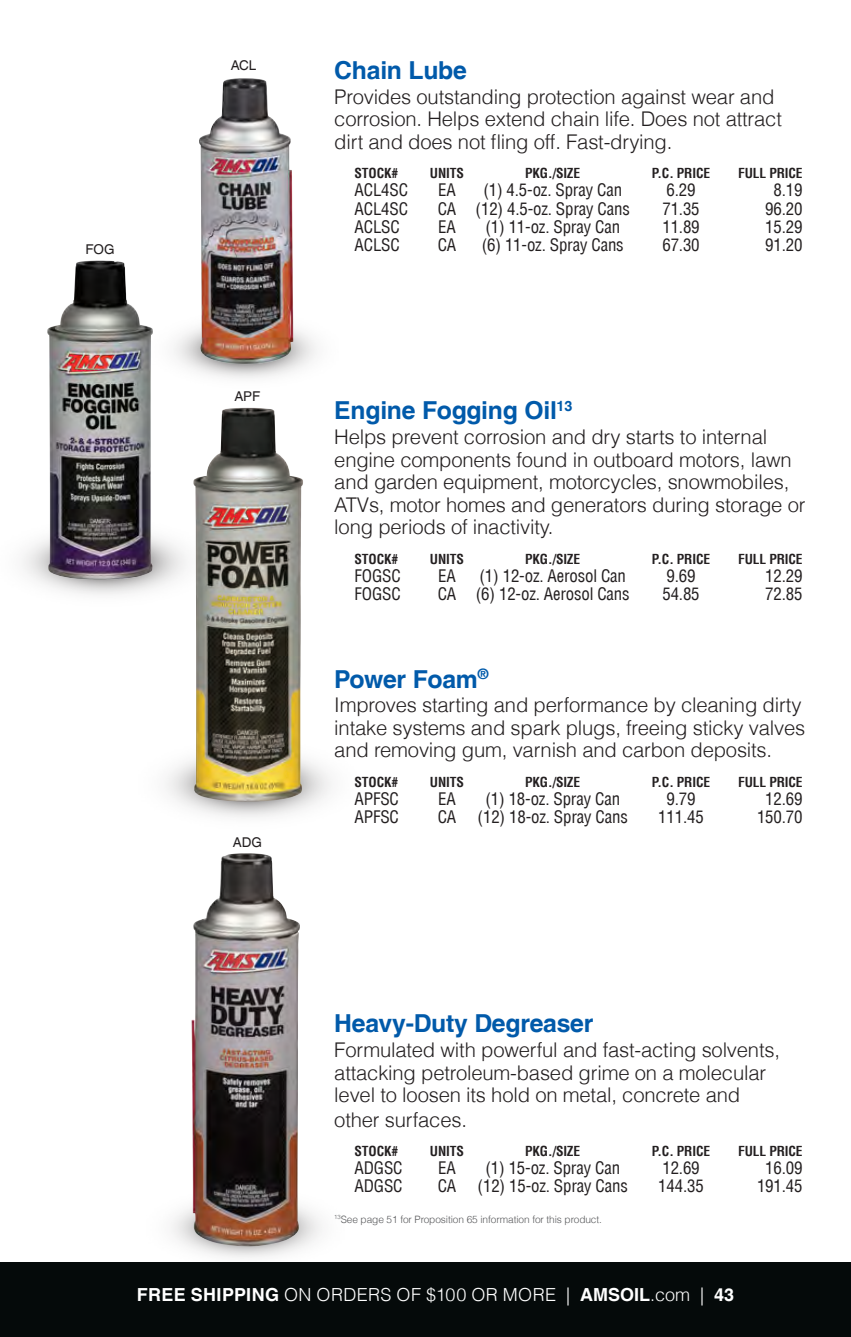
<style>
.page{position:relative;width:851px;height:1337px;background:#fff}
.page>*{position:absolute;margin:0;border:0;box-sizing:border-box;transform-origin:0 0}
.ProductName-Blue{font:700 24.75px "Helvetica LT";letter-spacing:-.01em;color:#015aaa}
.MainBodyCopy{font:300 20.25px/22.5px "Helvetica LT";letter-spacing:-.01em;color:#231f20}
.t1{font:300 18px "Helvetica LT";letter-spacing:.025em;color:#fff}
.Info2{font:condensed 16.88px "Helvetica LT";letter-spacing:-.01em;color:#231f20}
.InfoHead2{font:700 condensed 13.5px "Helvetica LT";letter-spacing:-.01em;color:#231f20}
.ProductCode{font:13.5px "Helvetica LT";letter-spacing:-.01em;color:#231f20}
.t2{font:300 10.12px "Helvetica LT";letter-spacing:-.01em;color:#57585a}
.s1{font-weight:700}
</style>
<div class="page">
<img style="left:193px;top:408px;width:110px;height:394px">
<img style="left:23px;top:507px;width:189px;height:109px">
<img style="left:47px;top:260px;width:106px;height:320px">
<img style="left:191px;top:853px;width:109px;height:393px">
<img style="left:151px;top:302px;width:166px;height:94px">
<img style="left:199px;top:78px;width:94px;height:286px">
<div style="left:0;top:1261px;width:850px;height:75px;background:#050a0a"></div>
<p class="ProductCode" style="left:85px;top:241px;width:30px">FOG</p>
<p class="ProductCode" style="left:231px;top:58px;width:27px">ACL</p>
<p class="ProductCode" style="left:234px;top:388px;width:27px">APF</p>
<p class="ProductCode" style="left:233px;top:834px;width:30px">ADG</p>
<p class="ProductName-Blue" style="left:334px;top:55px;width:134px">Chain Lube</p>
<p class="MainBodyCopy" style="left:334px;top:85px;width:449px">Provides outstanding protection against wear and corrosion. Helps extend chain life. Does not attract dirt and does not fling off. Fast-drying.</p>
<p class="InfoHead2" style="left:354px;top:165px;width:45px">STOCK#</p>
<p class="InfoHead2" style="left:430px;top:165px;width:35px">UNITS</p>
<p class="InfoHead2" style="left:525px;top:165px;width:57px">PKG./SIZE</p>
<p class="InfoHead2" style="left:652px;top:165px;width:60px">P.C. PRICE</p>
<p class="InfoHead2" style="left:738px;top:165px;width:66px">FULL PRICE</p>
<p class="Info2" style="left:354px;top:180px;width:55px">ACL4SC</p>
<p class="Info2" style="left:438px;top:180px;width:19px">EA</p>
<p class="Info2" style="left:483px;top:180px;width:140px">(1) 4.5-oz. Spray Can</p>
<p class="Info2" style="left:666px;top:180px;width:31px">6.29</p>
<p class="Info2" style="left:773px;top:180px;width:31px">8.19</p>
<p class="Info2" style="left:354px;top:198px;width:55px">ACL4SC</p>
<p class="Info2" style="left:437px;top:198px;width:194px">CA (12) 4.5-oz. Spray Cans</p>
<p class="Info2" style="left:662px;top:198px;width:39px">71.35</p>
<p class="Info2" style="left:765px;top:198px;width:39px">96.20</p>
<p class="Info2" style="left:354px;top:216px;width:47px">ACLSC</p>
<p class="Info2" style="left:438px;top:216px;width:19px">EA</p>
<p class="Info2" style="left:485px;top:216px;width:136px">(1) 11-oz. Spray Can</p>
<p class="Info2" style="left:662px;top:216px;width:39px">11.89</p>
<p class="Info2" style="left:765px;top:216px;width:39px">15.29</p>
<p class="Info2" style="left:354px;top:234px;width:47px">ACLSC</p>
<p class="Info2" style="left:437px;top:234px;width:20px">CA</p>
<p class="Info2" style="left:482px;top:234px;width:143px">(6) 11-oz. Spray Cans</p>
<p class="Info2" style="left:662px;top:234px;width:39px">67.30</p>
<p class="Info2" style="left:765px;top:234px;width:39px">91.20</p>
<p class="ProductName-Blue" style="left:334px;top:395px;width:240px">Engine Fogging Oil<sup>13</sup></p>
<p class="MainBodyCopy" style="left:334px;top:425px;width:472px">Helps prevent corrosion and dry starts to internal engine components found in outboard motors, lawn and garden equipment, motorcycles, snowmobiles, ATVs, motor homes and generators during storage or long periods of inactivity.</p>
<p class="InfoHead2" style="left:354px;top:550px;width:45px">STOCK#</p>
<p class="InfoHead2" style="left:430px;top:550px;width:35px">UNITS</p>
<p class="InfoHead2" style="left:525px;top:550px;width:57px">PKG./SIZE</p>
<p class="InfoHead2" style="left:652px;top:550px;width:60px">P.C. PRICE</p>
<p class="InfoHead2" style="left:738px;top:550px;width:66px">FULL PRICE</p>
<p class="Info2" style="left:354px;top:565px;width:48px">FOGSC</p>
<p class="Info2" style="left:438px;top:565px;width:19px">EA</p>
<p class="Info2" style="left:479px;top:565px;width:148px">(1) 12-oz. Aerosol Can</p>
<p class="Info2" style="left:666px;top:565px;width:31px">9.69</p>
<p class="Info2" style="left:765px;top:565px;width:39px">12.29</p>
<p class="Info2" style="left:354px;top:583px;width:48px">FOGSC</p>
<p class="Info2" style="left:437px;top:583px;width:193px">CA (6) 12-oz. Aerosol Cans</p>
<p class="Info2" style="left:662px;top:583px;width:39px">54.85</p>
<p class="Info2" style="left:765px;top:583px;width:39px">72.85</p>
<p class="ProductName-Blue" style="left:334px;top:664px;width:155px">Power Foam<sup>®</sup></p>
<p class="MainBodyCopy" style="left:334px;top:693px;width:472px">Improves starting and performance by cleaning dirty intake systems and spark plugs, freeing sticky valves and removing gum, varnish and carbon deposits.</p>
<p class="InfoHead2" style="left:354px;top:773px;width:45px">STOCK#</p>
<p class="InfoHead2" style="left:430px;top:773px;width:35px">UNITS</p>
<p class="InfoHead2" style="left:525px;top:773px;width:57px">PKG./SIZE</p>
<p class="InfoHead2" style="left:652px;top:773px;width:60px">P.C. PRICE</p>
<p class="InfoHead2" style="left:738px;top:773px;width:66px">FULL PRICE</p>
<p class="Info2" style="left:354px;top:788px;width:46px">APFSC</p>
<p class="Info2" style="left:438px;top:788px;width:19px">EA</p>
<p class="Info2" style="left:485px;top:788px;width:136px">(1) 18-oz. Spray Can</p>
<p class="Info2" style="left:666px;top:788px;width:31px">9.79</p>
<p class="Info2" style="left:765px;top:788px;width:39px">12.69</p>
<p class="Info2" style="left:354px;top:806px;width:46px">APFSC</p>
<p class="Info2" style="left:437px;top:806px;width:20px">CA</p>
<p class="Info2" style="left:477px;top:806px;width:152px">(12) 18-oz. Spray Cans</p>
<p class="Info2" style="left:658px;top:806px;width:47px">111.45</p>
<p class="Info2" style="left:757px;top:806px;width:47px">150.70</p>
<p class="ProductName-Blue" style="left:334px;top:1008px;width:261px">Heavy-Duty Degreaser</p>
<p class="MainBodyCopy" style="left:334px;top:1038px;width:447px;line-height:23.2px">Formulated with powerful and fast-acting solvents, attacking petroleum-based grime on a molecular level to loosen its hold on metal, concrete and other surfaces.</p>
<p class="InfoHead2" style="left:354px;top:1142px;width:45px">STOCK#</p>
<p class="InfoHead2" style="left:430px;top:1142px;width:35px">UNITS</p>
<p class="InfoHead2" style="left:525px;top:1142px;width:57px">PKG./SIZE</p>
<p class="InfoHead2" style="left:652px;top:1142px;width:60px">P.C. PRICE</p>
<p class="InfoHead2" style="left:738px;top:1142px;width:66px">FULL PRICE</p>
<p class="Info2" style="left:354px;top:1157px;width:50px">ADGSC</p>
<p class="Info2" style="left:438px;top:1157px;width:19px">EA</p>
<p class="Info2" style="left:485px;top:1157px;width:136px">(1) 15-oz. Spray Can</p>
<p class="Info2" style="left:662px;top:1157px;width:39px">12.69</p>
<p class="Info2" style="left:765px;top:1157px;width:39px">16.09</p>
<p class="Info2" style="left:354px;top:1175px;width:50px">ADGSC</p>
<p class="Info2" style="left:437px;top:1175px;width:20px">CA</p>
<p class="Info2" style="left:477px;top:1175px;width:152px">(12) 15-oz. Spray Cans</p>
<p class="Info2" style="left:658px;top:1175px;width:47px">144.35</p>
<p class="Info2" style="left:757px;top:1175px;width:47px">191.45</p>
<p class="t2" style="left:334px;top:1212px;width:269px"><sup>13</sup>See page 51 for Proposition 65 information for this product.</p>
<p class="t1" style="left:137px;top:1283px;width:599px"><span class="s1">FREE SHIPPING</span> ON ORDERS OF $100 OR MORE | <span class="s1">AMSOIL</span>.com | <span class="s1">43</span></p>
</div>
